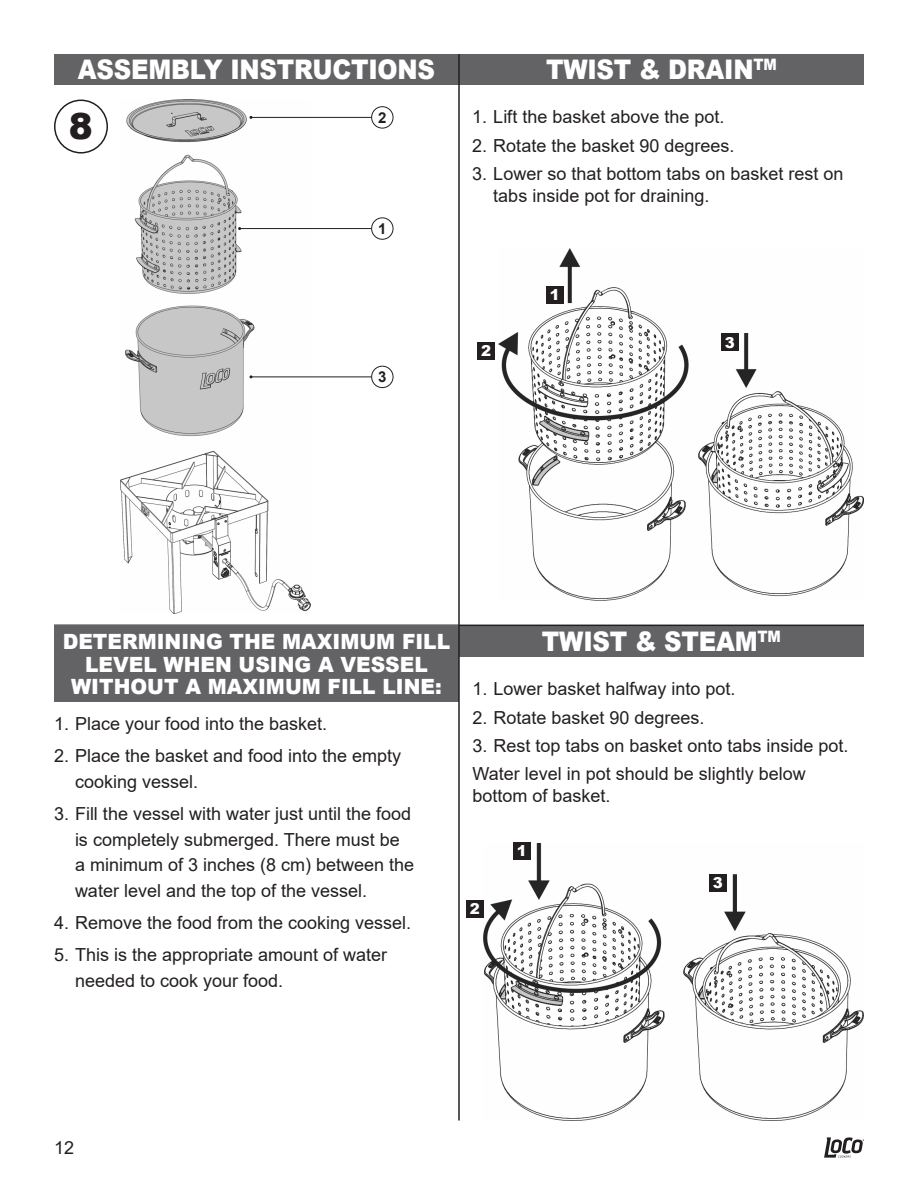
<style>
.page{position:relative;width:918px;height:1188px;background:#fff}
.page>*{position:absolute;margin:0;border:0;box-sizing:border-box;transform-origin:0 0}
.t1{font:900 36px "Arial";color:#231f20}
.t2{font:900 27px "Arial";letter-spacing:-.01em;color:#fff;scale:.9 1}
.t3{font:900 21px/22.5px "Arial";color:#fff;text-align:center;scale:.96 1}
.t4{font:18px/25.5px "Arial";color:#231f20}
.t5{font:900 15px "Arial";color:#fff}
.t6{font:700 15px "Arial";color:#231f20}
</style>
<div class="page">
<svg style="left:824px;top:1137px;width:40px;height:21px"></svg>
<img style="left:120px;top:100px;width:190px;height:514px">
<div style="left:459px;top:54px;width:405px;height:31px;background:#636366"></div>
<div style="left:54px;top:54px;width:405px;height:31px;background:#636366"></div>
<div style="left:54px;top:100px;width:54px;height:54px;border:2px solid #231f20;border-radius:50%"></div>
<hr style="left:251px;top:117px;width:132px;height:1px;background:#231f20">
<div style="left:372px;top:107px;width:21px;height:21px;background:#fff;border-radius:50%"></div>
<div style="left:371px;top:106px;width:22px;height:22px;border:1px solid #231f20;border-radius:50%"></div>
<hr style="left:240px;top:228px;width:131px;height:1px;background:#231f20">
<div style="left:371px;top:217px;width:22px;height:23px;border:1px solid #231f20;border-radius:50%"></div>
<hr style="left:251px;top:377px;width:120px;height:1px;background:#231f20">
<div style="left:371px;top:366px;width:22px;height:22px;border:1px solid #231f20;border-radius:50%"></div>
<img style="left:498px;top:249px;width:366px;height:352px">
<div style="left:546px;top:286px;width:17px;height:17px;background:#231f20"></div>
<div style="left:477px;top:342px;width:18px;height:18px;background:#231f20"></div>
<div style="left:721px;top:334px;width:17px;height:17px;background:#231f20"></div>
<img style="left:483px;top:843px;width:381px;height:278px">
<div style="left:513px;top:842px;width:18px;height:18px;background:#231f20"></div>
<div style="left:466px;top:900px;width:17px;height:17px;background:#231f20"></div>
<div style="left:709px;top:874px;width:17px;height:18px;background:#231f20"></div>
<hr style="left:54px;top:625px;width:405px;height:1px;background:#231f20">
<div style="left:459px;top:626px;width:405px;height:31px;background:#636366"></div>
<hr style="left:459px;top:625px;width:405px;height:1px;background:#231f20">
<div style="left:54px;top:626px;width:405px;height:76px;background:#636366"></div>
<hr style="left:458px;top:54px;width:2px;height:1066px;background:#231f20">
<p class="t2" style="left:78px;top:50px;width:398px">ASSEMBLY INSTRUCTIONS</p>
<p class="t2" style="left:546px;top:50px;width:258px">TWIST &amp; DRAIN<sup>TM</sup></p>
<p class="t1" style="left:69px;top:100px;width:26px">8</p>
<p class="t6" style="left:378px;top:107px;width:10px">2</p>
<p class="t4" style="left:472px;top:104px;width:254px">1. Lift the basket above the pot.</p>
<p class="t4" style="left:472px;top:133px;width:264px">2. Rotate the basket 90 degrees.</p>
<p class="t4" style="left:493px;top:163px;width:352px;line-height:21.6px;text-indent:-21px">3. Lower so that bottom tabs on basket rest on tabs inside pot for draining.</p>
<p class="t6" style="left:378px;top:218px;width:10px">1</p>
<p class="t6" style="left:378px;top:366px;width:10px">3</p>
<p class="t5" style="left:481px;top:340px;width:12px">2</p>
<p class="t5" style="left:550px;top:284px;width:12px">1</p>
<p class="t5" style="left:725px;top:331px;width:12px">3</p>
<p class="t3" style="left:63px;top:630px;width:405px">DETERMINING THE MAXIMUM FILL</p>
<p class="t2" style="left:542px;top:622px;width:267px">TWIST &amp; STEAM<sup>TM</sup></p>
<p class="t3" style="left:71px;top:652px;width:388px">LEVEL WHEN USING A VESSEL<br>WITHOUT A MAXIMUM FILL LINE:</p>
<p class="t4" style="left:472px;top:676px;width:265px">1. Lower basket halfway into pot.</p>
<p class="t4" style="left:472px;top:705px;width:234px">2. Rotate basket 90 degrees.</p>
<p class="t4" style="left:472px;top:733px;width:378px">3. Rest top tabs on basket onto tabs inside pot.</p>
<p class="t4" style="left:472px;top:763px;width:335px;line-height:21.6px">Water level in pot should be slightly below bottom of basket.</p>
<p class="t4" style="left:54px;top:711px;width:275px">1. Place your food into the basket.</p>
<p class="t4" style="left:75px;top:743px;width:328px;text-indent:-21px">2. Place the basket and food into the empty cooking vessel.</p>
<p class="t4" style="left:75px;top:801px;width:341px;text-indent:-21px">3. Fill the vessel with water just until the food is completely submerged. There must be a minimum of 3 inches (8 cm) between the water level and the top of the vessel.</p>
<p class="t4" style="left:54px;top:910px;width:359px">4. Remove the food from the cooking vessel.</p>
<p class="t4" style="left:75px;top:942px;width:314px;text-indent:-21px">5. This is the appropriate amount of water needed to cook your food.</p>
<p class="t5" style="left:517px;top:840px;width:12px">1</p>
<p class="t5" style="left:713px;top:872px;width:12px">3</p>
<p class="t5" style="left:470px;top:898px;width:12px">2</p>
<p class="t4" style="left:54px;top:1135px;width:22px">12</p>
</div>
